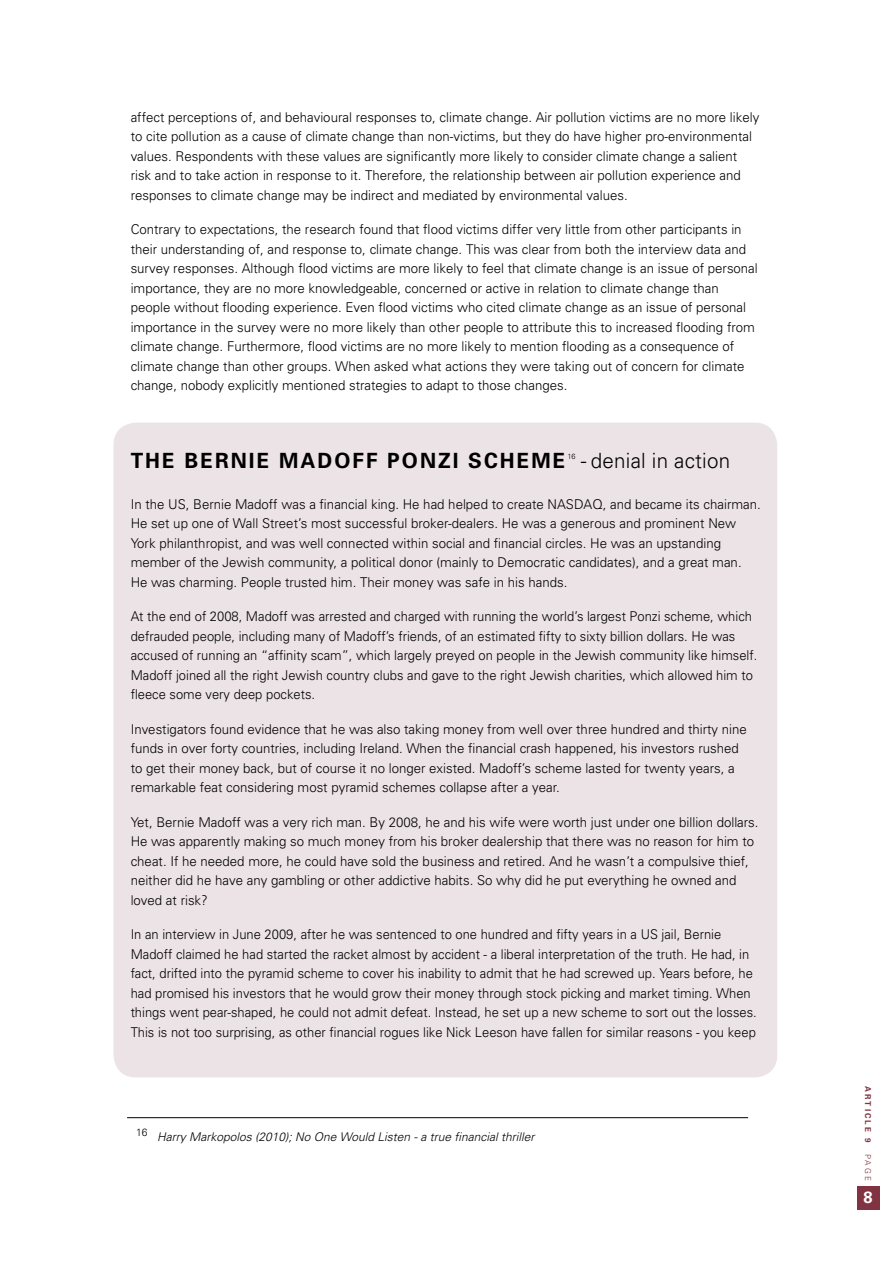
<style>
.page{position:relative;width:893px;height:1263px;background:#fff}
.page>*{position:absolute;margin:0;border:0;box-sizing:border-box;transform-origin:0 0}
.t1{font:700 21px "Univers";letter-spacing:.1em;color:#000}
.t2{font:300 21px "Univers";letter-spacing:.01em;color:#000}
.t3{font:700 16.35px "Univers";color:#fff}
.t4{font:300 13.5px/19.5px "Univers";color:#000}
.t5{font:300 13.5px/19.5px "Univers";color:#000;scale:.96 1}
.t6{font:italic 300 12px "Univers";color:#000}
.t7{font:700 8.1px "Univers";letter-spacing:.26em;color:#813341}
.t8{font:300 8.1px "Univers";color:#813341}
.t9{font:300 7.5px "Univers";color:#000}
</style>
<div class="page">
<div style="left:113px;top:423px;width:664px;height:654px;background:#ece3e7;border-radius:23px"></div>
<hr style="left:127px;top:1117px;width:621px;height:1px;background:#000">
<div style="left:857px;top:1186px;width:23px;height:24px;background:#813341"></div>
<p class="t4" style="left:131px;top:107px;width:630px">affect perceptions of, and behavioural responses to, climate change. Air pollution victims are no more likely to cite pollution as a cause of climate change than non-victims, but they do have higher pro-environmental values. Respondents with these values are significantly more likely to consider climate change a salient risk and to take action in response to it. Therefore, the relationship between air pollution experience and responses to climate change may be indirect and mediated by environmental values.</p>
<p class="t4" style="left:131px;top:219px;width:629px">Contrary to expectations, the research found that flood victims differ very little from other participants in their understanding of, and response to, climate change. This was clear from both the interview data and survey responses. Although flood victims are more likely to feel that climate change is an issue of personal importance, they are no more knowledgeable, concerned or active in relation to climate change than people without flooding experience. Even flood victims who cited climate change as an issue of personal importance in the survey were no more likely than other people to attribute this to increased flooding from climate change. Furthermore, flood victims are no more likely to mention flooding as a consequence of climate change than other groups. When asked what actions they were taking out of concern for climate change, nobody explicitly mentioned strategies to adapt to those changes.</p>
<h1 class="t1" style="left:131px;top:447px;width:436px">THE BERNIE MADOFF PONZI SCHEME</h1>
<p class="t9" style="left:567px;top:452px;width:10px">16</p>
<h1 class="t2" style="left:581px;top:448px;width:151px">- denial in action</h1>
<p class="t4" style="left:131px;top:494px;width:632px">In the US, Bernie Madoff was a financial king. He had helped to create NASDAQ, and became its chairman.<br>He set up one of Wall Street’s most successful broker-dealers. He was a generous and prominent New York philanthropist, and was well connected within social and financial circles. He was an upstanding member of the Jewish community, a political donor (mainly to Democratic candidates), and a great man.<br>He was charming. People trusted him. Their money was safe in his hands.</p>
<p class="t5" style="left:131px;top:606px;width:654px">At the end of 2008, Madoff was arrested and charged with running the world’s largest Ponzi scheme, which defrauded people, including many of Madoff’s friends, of an estimated fifty to sixty billion dollars. He was accused of running an “affinity scam”, which largely preyed on people in the Jewish community like himself.<br>Madoff joined all the right Jewish country clubs and gave to the right Jewish charities, which allowed him to fleece some very deep pockets.</p>
<p class="t4" style="left:131px;top:719px;width:618px">Investigators found evidence that he was also taking money from well over three hundred and thirty nine funds in over forty countries, including Ireland. When the financial crash happened, his investors rushed to get their money back, but of course it no longer existed. Madoff’s scheme lasted for twenty years, a remarkable feat considering most pyramid schemes collapse after a year.</p>
<p class="t4" style="left:131px;top:812px;width:629px">Yet, Bernie Madoff was a very rich man. By 2008, he and his wife were worth just under one billion dollars.<br>He was apparently making so much money from his broker dealership that there was no reason for him to cheat. If he needed more, he could have sold the business and retired. And he wasn’t a compulsive thief, neither did he have any gambling or other addictive habits. So why did he put everything he owned and loved at risk?</p>
<p class="t5" style="left:131px;top:924px;width:654px">In an interview in June 2009, after he was sentenced to one hundred and fifty years in a US jail, Bernie Madoff claimed he had started the racket almost by accident - a liberal interpretation of the truth. He had, in fact, drifted into the pyramid scheme to cover his inability to admit that he had screwed up. Years before, he had promised his investors that he would grow their money through stock picking and market timing. When things went pear-shaped, he could not admit defeat. Instead, he set up a new scheme to sort out the losses.<br>This is not too surprising, as other financial rogues like Nick Leeson have fallen for similar reasons - you keep</p>
<p class="t6" style="left:136px;top:1129px;width:400px"><sup>16</sup> Harry Markopolos (2010); No One Would Listen - a true financial thriller</p>
<p class="t7" style="left:873px;top:1086px;width:58px;rotate:90deg">ARTICLE 9</p>
<p class="t8" style="left:873px;top:1154px;width:28px;rotate:90deg">PAGE</p>
<p class="t3" style="left:863px;top:1187px;width:11px">8</p>
</div>
